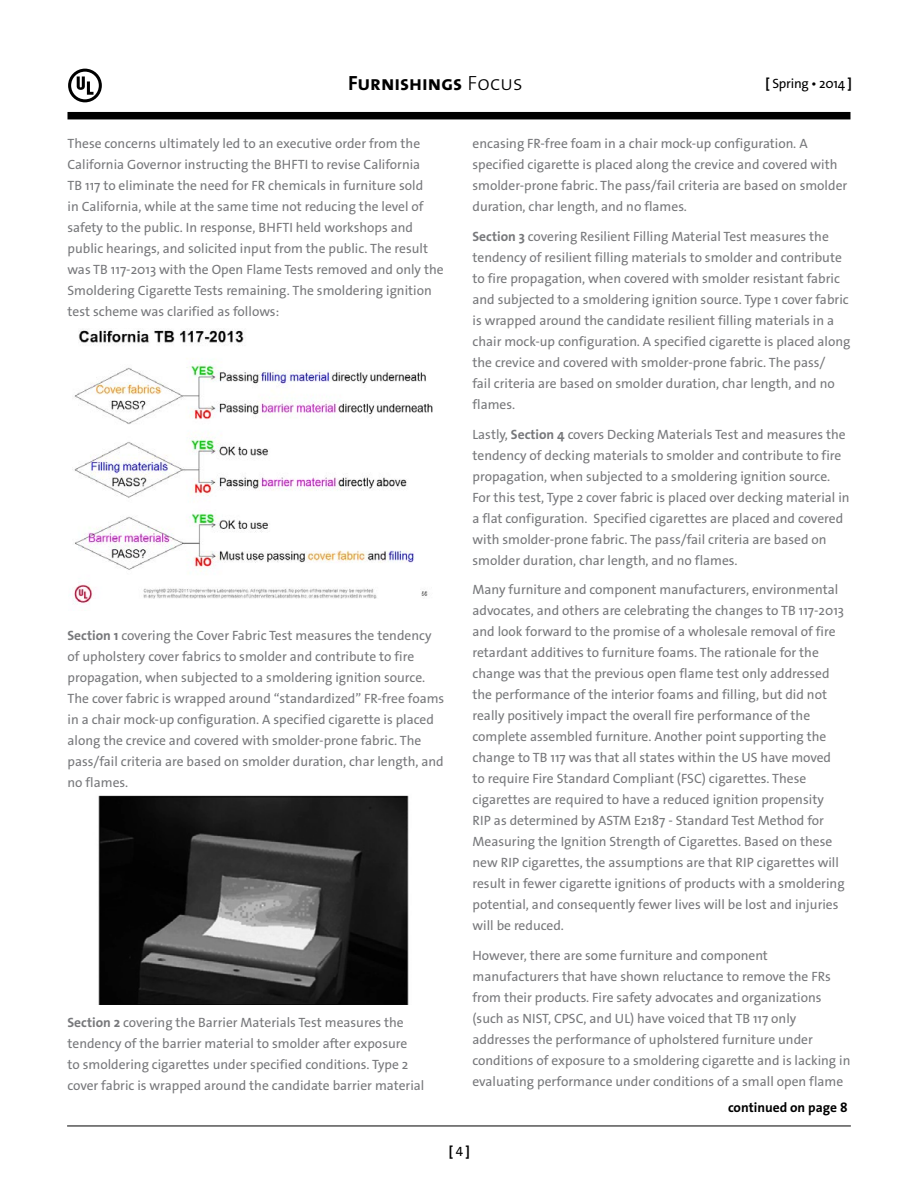
<style>
.page{position:relative;width:918px;height:1188px;background:#fff}
.page>*{position:absolute;margin:0;border:0;box-sizing:border-box;transform-origin:0 0}
.t1{font:700 20.7px "The Sans Os F";color:#000}
.t2{font:13.5px/21px "The Sans Os F";color:#77787b}
.t3{font:700 13.5px "The Sans Os F";color:#000}
.t4{font:13.5px "The Sans Os F";letter-spacing:-.02em;color:#000}
.s1{font-weight:300}
.s2{font-weight:700}
.s3{font-weight:400}
</style>
<div class="page">
<svg style="left:68px;top:69px;width:34px;height:33px"></svg>
<div style="left:68px;top:112px;width:782px;height:7px;background:#000"></div>
<hr style="left:67px;top:1126px;width:784px;height:1px;background:#000">
<img style="left:72px;top:330px;width:361px;height:274px">
<img style="left:98px;top:795px;width:311px;height:209px">
<h1 class="t1" style="left:348px;top:70px;width:176px">Furnishings <span class="s1">Focus</span></h1>
<p class="t4" style="left:766px;top:74px;width:88px"><span class="s2">[</span> Spring • 2014 <span class="s2">]</span></p>
<p class="t2" style="left:68px;top:133px;width:378px">These concerns ultimately led to an executive order from the California Governor instructing the BHFTI to revise California<br>TB 117 to eliminate the need for FR chemicals in furniture sold<br>in California, while at the same time not reducing the level of safety to the public. In response, BHFTI held workshops and public hearings, and solicited input from the public. The result was TB 117-2013 with the Open Flame Tests removed and only the Smoldering Cigarette Tests remaining. The smoldering ignition test scheme was clarified as follows:</p>
<p class="t2" style="left:68px;top:625px;width:378px"><span class="s2">Section 1</span> covering the Cover Fabric Test measures the tendency of upholstery cover fabrics to smolder and contribute to fire propagation, when subjected to a smoldering ignition source.<br>The cover fabric is wrapped around “standardized” FR-free foams in a chair mock-up configuration. A specified cigarette is placed along the crevice and covered with smolder-prone fabric. The pass/fail criteria are based on smolder duration, char length, and no flames.</p>
<p class="t2" style="left:68px;top:1012px;width:358px"><span class="s2">Section 2</span> covering the Barrier Materials Test measures the tendency of the barrier material to smolder after exposure<br>to smoldering cigarettes under specified conditions. Type 2 cover fabric is wrapped around the candidate barrier material</p>
<p class="t2" style="left:473px;top:133px;width:376px">encasing FR-free foam in a chair mock-up configuration. A specified cigarette is placed along the crevice and covered with smolder-prone fabric. The pass/fail criteria are based on smolder duration, char length, and no flames.</p>
<p class="t2" style="left:473px;top:226px;width:380px"><span class="s2">Section 3</span> covering Resilient Filling Material Test measures the tendency of resilient filling materials to smolder and contribute to fire propagation, when covered with smolder resistant fabric and subjected to a smoldering ignition source. Type 1 cover fabric is wrapped around the candidate resilient filling materials in a chair mock-up configuration. A specified cigarette is placed along the crevice and covered with smolder-prone fabric. The pass/<br>fail criteria are based on smolder duration, char length, and no flames.</p>
<p class="t2" style="left:473px;top:424px;width:379px">Lastly, <span class="s2">Section 4</span> covers Decking Materials Test and measures the tendency of decking materials to smolder and contribute to fire propagation, when subjected to a smoldering ignition source.<br>For this test, Type 2 cover fabric is placed over decking material in a flat configuration. Specified cigarettes are placed and covered with smolder-prone fabric. The pass/fail criteria are based on smolder duration, char length, and no flames.</p>
<p class="t2" style="left:473px;top:579px;width:374px">Many furniture and component manufacturers, environmental advocates, and others are celebrating the changes to TB 117-2013 and look forward to the promise of a wholesale removal of fire retardant additives to furniture foams. The rationale for the change was that the previous open flame test only addressed the performance of the interior foams and filling, but did not really positively impact the overall fire performance of the complete assembled furniture. Another point supporting the change to TB 117 was that all states within the US have moved to require Fire Standard Compliant (FSC) cigarettes. These cigarettes are required to have a reduced ignition propensity RIP as determined by ASTM E2187 - Standard Test Method for Measuring the Ignition Strength of Cigarettes. Based on these new RIP cigarettes, the assumptions are that RIP cigarettes will result in fewer cigarette ignitions of products with a smoldering potential, and consequently fewer lives will be lost and injuries will be reduced.</p>
<p class="t2" style="left:473px;top:945px;width:379px">However, there are some furniture and component manufacturers that have shown reluctance to remove the FRs from their products. Fire safety advocates and organizations (such as NIST, CPSC, and UL) have voiced that TB 117 only addresses the performance of upholstered furniture under conditions of exposure to a smoldering cigarette and is lacking in evaluating performance under conditions of a small open flame</p>
<p class="t3" style="left:728px;top:1099px;width:121px">continued on page 8</p>
<p class="t3" style="left:449px;top:1143px;width:23px">[ <span class="s3">4</span>]</p>
</div>
